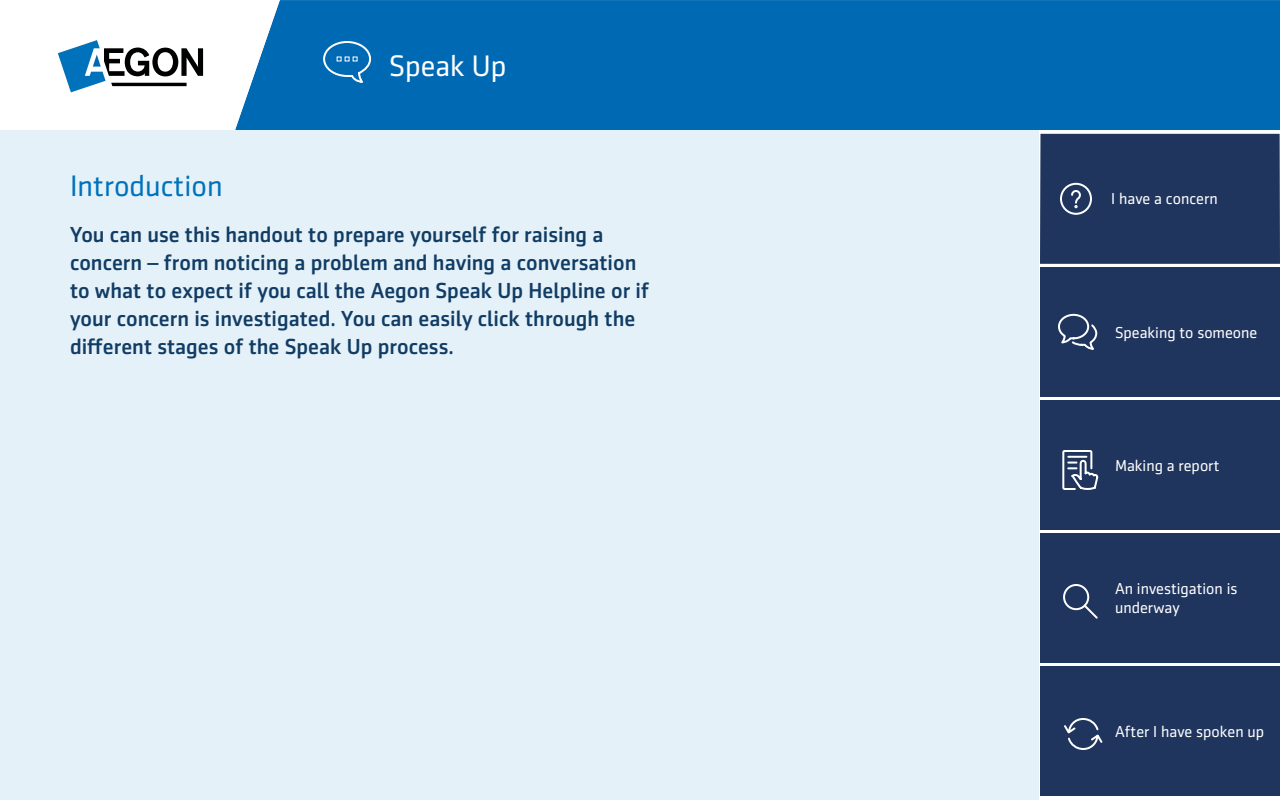
<style>
.page{position:relative;width:1280px;height:800px;background:#fff}
.page>*{position:absolute;margin:0;border:0;box-sizing:border-box;transform-origin:0 0}
.t1{font:30px "Sentico Sans DT";color:#0072bc}
.t2{font:30px "Sentico Sans DT";color:#fff}
.t3{font:500 22px/28px "Sentico Sans DT";color:#113c64}
.t4{font:16px/19.2px "Sentico Sans DT";color:#fff}
</style>
<div class="page">
<div style="left:284px;top:0;width:996px;height:130px;background:#0069b4"></div>
<svg style="left:284px;top:40px;width:88px;height:70px;background:#0d71b7"></svg>
<svg style="left:57px;top:0;width:227px;height:130px"></svg>
<svg style="left:58px;top:40px;width:145px;height:52px"></svg>
<div style="left:0;top:130px;width:1039px;height:670px;background:#e5f1f9"></div>
<div style="left:1040px;top:267px;width:240px;height:130px;background:#1f355e"></div>
<div style="left:1040px;top:400px;width:240px;height:130px;background:#1f355e"></div>
<div style="left:1040px;top:533px;width:240px;height:130px;background:#1f355e"></div>
<div style="left:1040px;top:666px;width:240px;height:130px;background:#1f355e"></div>
<div style="left:1040px;top:134px;width:240px;height:130px;background:#1f355e"></div>
<svg style="left:1058px;top:313px;width:40px;height:37px"></svg>
<svg style="left:1062px;top:450px;width:37px;height:40px"></svg>
<svg style="left:1063px;top:584px;width:35px;height:35px"></svg>
<svg style="left:1064px;top:718px;width:39px;height:32px"></svg>
<h1 class="t1" style="left:70px;top:169px;width:154px">Introduction</h1>
<h1 class="t2" style="left:389px;top:49px;width:119px">Speak Up</h1>
<p class="t3" style="left:70px;top:220px;width:581px">You can use this handout to prepare yourself for raising a concern – from noticing a problem and having a conversation to what to expect if you call the Aegon Speak Up Helpline or if your concern is investigated. You can easily click through the different stages of the Speak Up process.</p>
<p class="t4" style="left:1111px;top:190px;width:108px">I have a concern</p>
<p class="t4" style="left:1115px;top:323px;width:144px">Speaking to someone</p>
<p class="t4" style="left:1115px;top:456px;width:106px">Making a report</p>
<p class="t4" style="left:1115px;top:579px;width:124px">An investigation is underway</p>
<p class="t4" style="left:1115px;top:722px;width:151px">After I have spoken up</p>
</div>
